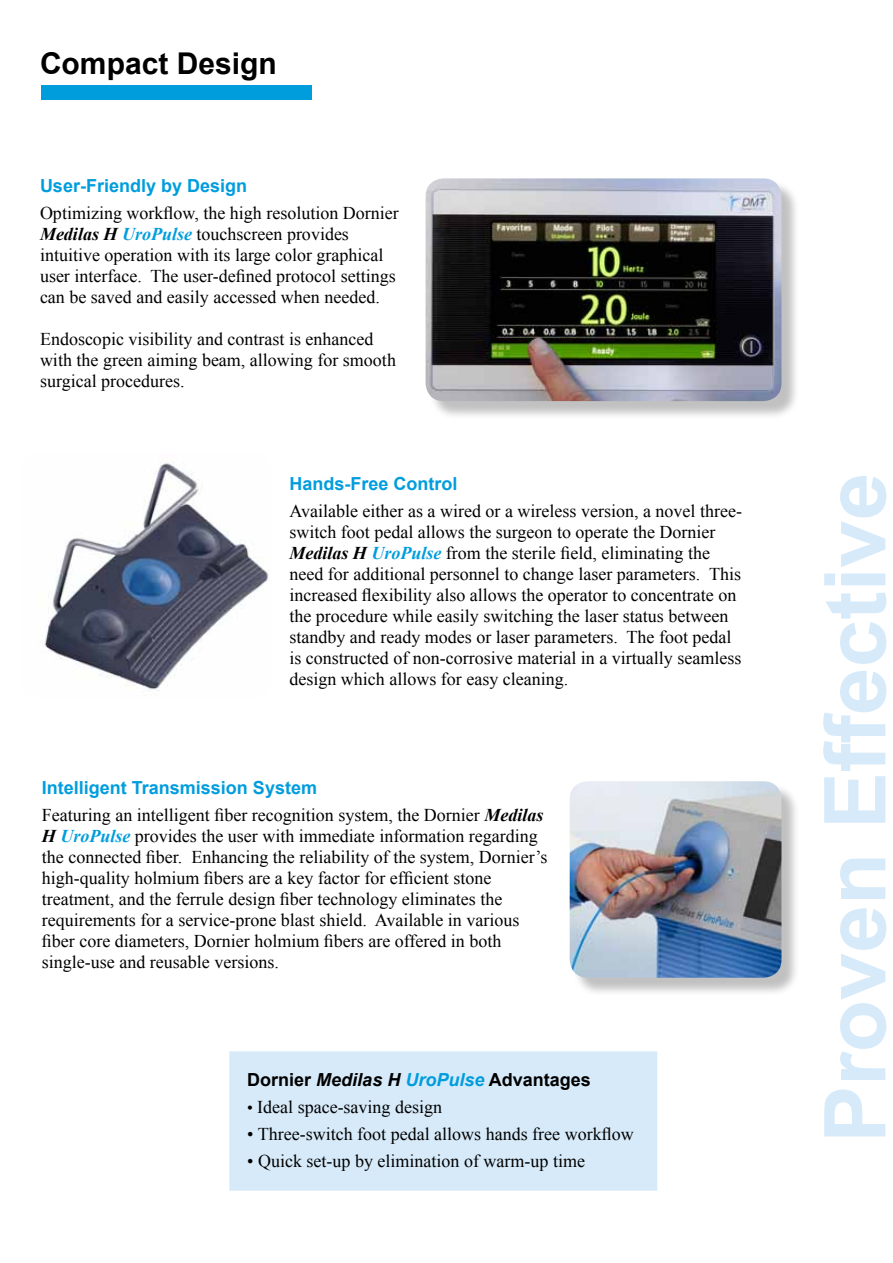
<style>
.page{position:relative;width:893px;height:1263px;background:#fff}
.page>*{position:absolute;margin:0;border:0;box-sizing:border-box;transform-origin:0 0}
.t1{font:700 85.5px "Arial";color:#d7eaf9}
.t2{font:700 30px "Arial";color:#000}
.t3{font:18px/21px "Times New Roman";color:#000}
.t4{font:700 18px "Arial";color:#009ddd}
.t5{font:700 18px "Arial";color:#000}
.s1{font-weight:700;font-style:italic}
.s2{font-weight:700;font-style:italic;color:#009ddd}
.s3{font-style:italic}
.s4{font-style:italic;color:#009ddd}
.s5{font-size:16.5px}
</style>
<div class="page">
<div style="left:42px;top:85px;width:270px;height:14px;background:#009ddd"></div>
<div style="left:428px;top:181px;width:372px;height:239px;background:#000;opacity:.25"></div>
<img style="left:426px;top:178px;width:355px;height:223px">
<img style="left:44px;top:462px;width:225px;height:229px">
<div style="left:229px;top:1051px;width:428px;height:140px;background:#d7eaf9;border:2px solid #d7eaf9"></div>
<div style="left:572px;top:783px;width:228px;height:213px;background:#000;opacity:.25"></div>
<img style="left:570px;top:781px;width:211px;height:197px">
<h2 class="t2" style="left:40px;top:43px;width:238px">Compact Design</h2>
<p class="t4" style="left:40px;top:173px;width:209px">User-Friendly by Design</p>
<p class="t3" style="left:40px;top:202px;width:360px">Optimizing workflow, the high resolution Dornier <span class="s1">Medilas H</span> <span class="s2">UroPulse</span> touchscreen provides intuitive operation with its large color graphical user interface. The user-defined protocol settings can be saved and easily accessed when needed.</p>
<p class="t3" style="left:40px;top:328px;width:357px">Endoscopic visibility and contrast is enhanced with the green aiming beam, allowing for smooth surgical procedures.</p>
<p class="t4" style="left:289px;top:471px;width:170px">Hands-Free Control</p>
<p class="t3" style="left:289px;top:500px;width:454px">Available either as a wired or a wireless version, a novel three&shy;switch foot pedal allows the surgeon to operate the Dornier <span class="s1">Medilas H</span> <span class="s2">UroPulse</span> from the sterile field, eliminating the need for additional personnel to change laser parameters. This increased flexibility also allows the operator to concentrate on the procedure while easily switching the laser status between standby and ready modes or laser parameters. The foot pedal is constructed of non-corrosive material in a virtually seamless design which allows for easy cleaning.</p>
<p class="t4" style="left:42px;top:776px;width:277px">Intelligent Transmission System</p>
<p class="t3" style="left:42px;top:804px;width:507px">Featuring an intelligent fiber recognition system, the Dornier <span class="s1">Medilas H</span> <span class="s2">UroPulse</span> provides the user with immediate information regarding the connected fiber. Enhancing the reliability of the system, Dornier’s high-quality holmium fibers are a key factor for efficient stone treatment, and the ferrule design fiber technology eliminates the requirements for a service-prone blast shield. Available in various fiber core diameters, Dornier holmium fibers are offered in both single-use and reusable versions.</p>
<p class="t5" style="left:247px;top:1068px;width:345px">Dornier <span class="s3">Medilas H</span> <span class="s4">UroPulse</span> Advantages</p>
<p class="t3" style="left:247px;top:1096px;width:196px"><span class="s5">•</span> Ideal space-saving design</p>
<p class="t3" style="left:247px;top:1123px;width:388px">• Three-switch foot pedal allows hands free workflow</p>
<p class="t3" style="left:247px;top:1150px;width:339px">• Quick set-up by elimination of warm-up time</p>
<h1 class="t1" style="left:798px;top:1143px;width:671px;rotate:-90deg">Proven Effective</h1>
</div>
